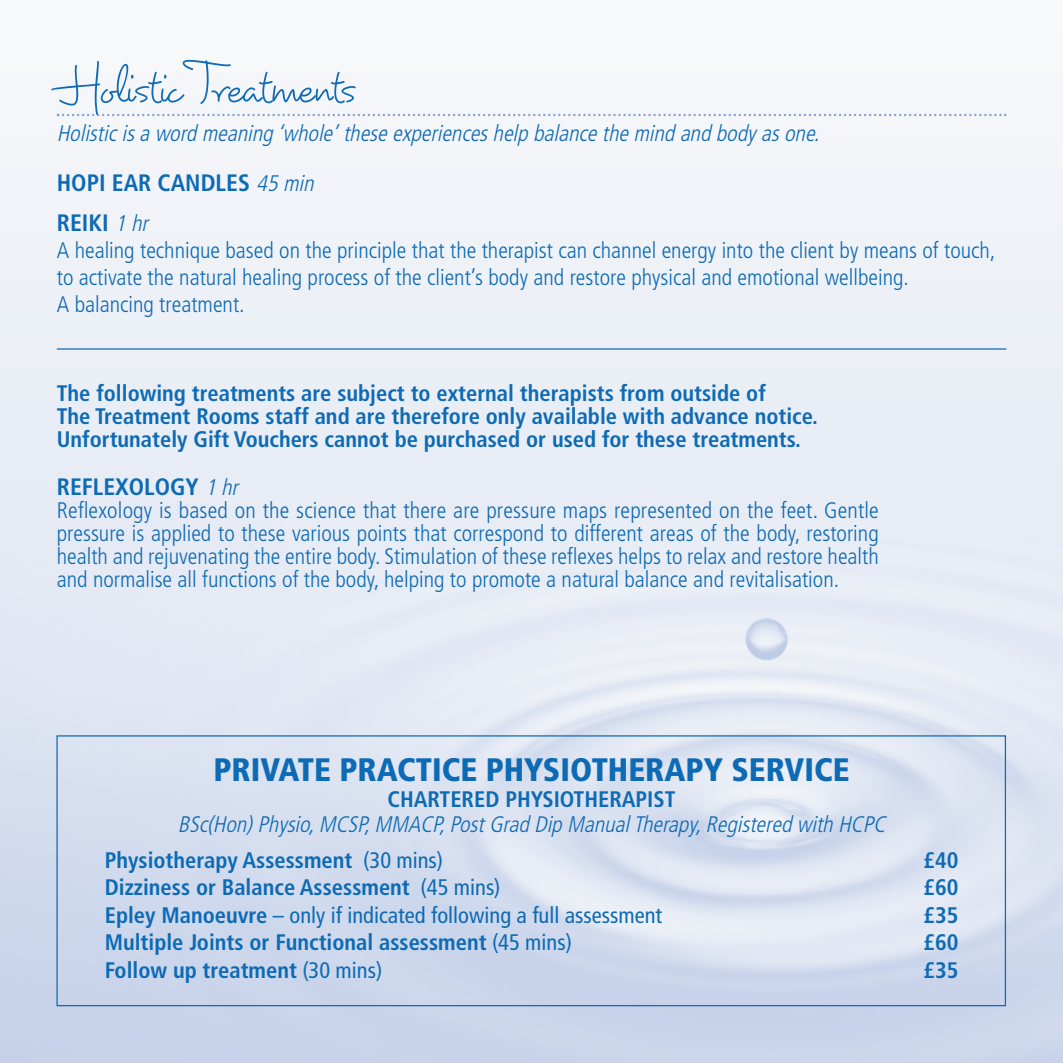
<style>
.page{position:relative;width:1063px;height:1063px;background:#fff}
.page>*{position:absolute;margin:0;border:0;box-sizing:border-box;transform-origin:0 0}
.t1{font:50px "Dartangnon ITC Std";color:#0d6ab4}
.t2{font:900 condensed 32.5px "Frutiger LT Std";color:#0d6ab4}
.t3{font:700 condensed 23.75px "Frutiger LT Std";color:#0d6ab4}
.t4{font:300 condensed 22.5px/23px "Frutiger LT Std";color:#0d6ab4}
.t5{font:700 condensed 22.5px/23px "Frutiger LT Std";color:#0d6ab4}
.t6{font:italic 300 condensed 22.5px "Frutiger LT Std";color:#0d6ab4}
.t7{font:condensed 22.5px "Frutiger LT Std";color:#0d6ab4}
.s1{font-weight:300;font-style:italic;font-size:22.5px}
.s2{font-weight:400}
.s3{font-weight:700}
</style>
<div class="page">
<svg style="left:57px;top:114px;width:949px;height:2px"></svg>
<hr style="left:57px;top:348px;width:949px;height:2px;background:#0d6ab4">
<p class="t1" style="left:57px;top:63px;width:299px">Holistic Treatments</p>
<p class="t6" style="left:57px;top:124px;width:769px">Holisticisa word meaning ‘whole’these experienceshelp balance the mind and bodyasone.</p>
<p class="t3" style="left:57px;top:173px;width:263px">HOPI EAR CANDLES <span class="s1">45 min</span></p>
<p class="t3" style="left:57px;top:213px;width:97px">REIKI <span class="s1">1 hr</span></p>
<p class="t4" style="left:57px;top:239px;width:940px;line-height:26.8px">A healing technique based on the principle that the therapist can channel energy into the client by means of touch, to activate the natural healing process of the client’s body and restore physical and emotional wellbeing.<br>A balancing treatment.</p>
<p class="t5" style="left:57px;top:383px;width:763px">The following treatments are subject to external therapists from outside of<br>The Treatment Rooms staff and are therefore only available with advance notice.<br>Unfortunately Gift Vouchers cannot be purchased or used for these treatments.</p>
<p class="t3" style="left:57px;top:477px;width:187px">REFLEXOLOGY <span class="s1">1 hr</span></p>
<p class="t4" style="left:57px;top:501px;width:824px;text-align:justify">Reflexology is based on the science that there are pressure maps represented on the feet. Gentle pressure is applied to these various points that correspond to different areas of the body, restoring health and rejuvenating the entire body. Stimulation of these reflexes helps to relax and restore health and normalise all functions of the body, helping to promote a natural balance and revitalisation.</p>
<p class="t2" style="left:214px;top:751px;width:638px">PRIVATE PRACTICE PHYSIOTHERAPY SERVICE</p>
<p class="t5" style="left:388px;top:790px;width:290px">CHARTERED PHYSIOTHERAPIST</p>
<p class="t6" style="left:178px;top:815px;width:713px">BSc(Hon)Physio,MCSP,MMACP,PostGrad Dip ManualTherapy,Registered with HCPC</p>
<p class="t5" style="left:105px;top:850px;width:340px">Physiotherapy Assessment <span class="s2">(30 mins)</span></p>
<p class="t5" style="left:923px;top:850px;width:37px">£40</p>
<p class="t5" style="left:105px;top:878px;width:397px">Dizziness or Balance Assessment <span class="s2">(45 mins)</span></p>
<p class="t5" style="left:923px;top:878px;width:37px">£60</p>
<p class="t7" style="left:105px;top:904px;width:559px"><span class="s3">Epley Manoeuvre</span> – only if indicated following a full assessment</p>
<p class="t5" style="left:923px;top:905px;width:37px">£35</p>
<p class="t5" style="left:105px;top:933px;width:469px">Multiple Joints or Functional assessment <span class="s2">(45 mins)</span></p>
<p class="t5" style="left:923px;top:933px;width:37px">£60</p>
<p class="t5" style="left:105px;top:960px;width:279px">Follow up treatment <span class="s2">(30 mins)</span></p>
<p class="t5" style="left:923px;top:960px;width:37px">£35</p>
</div>
